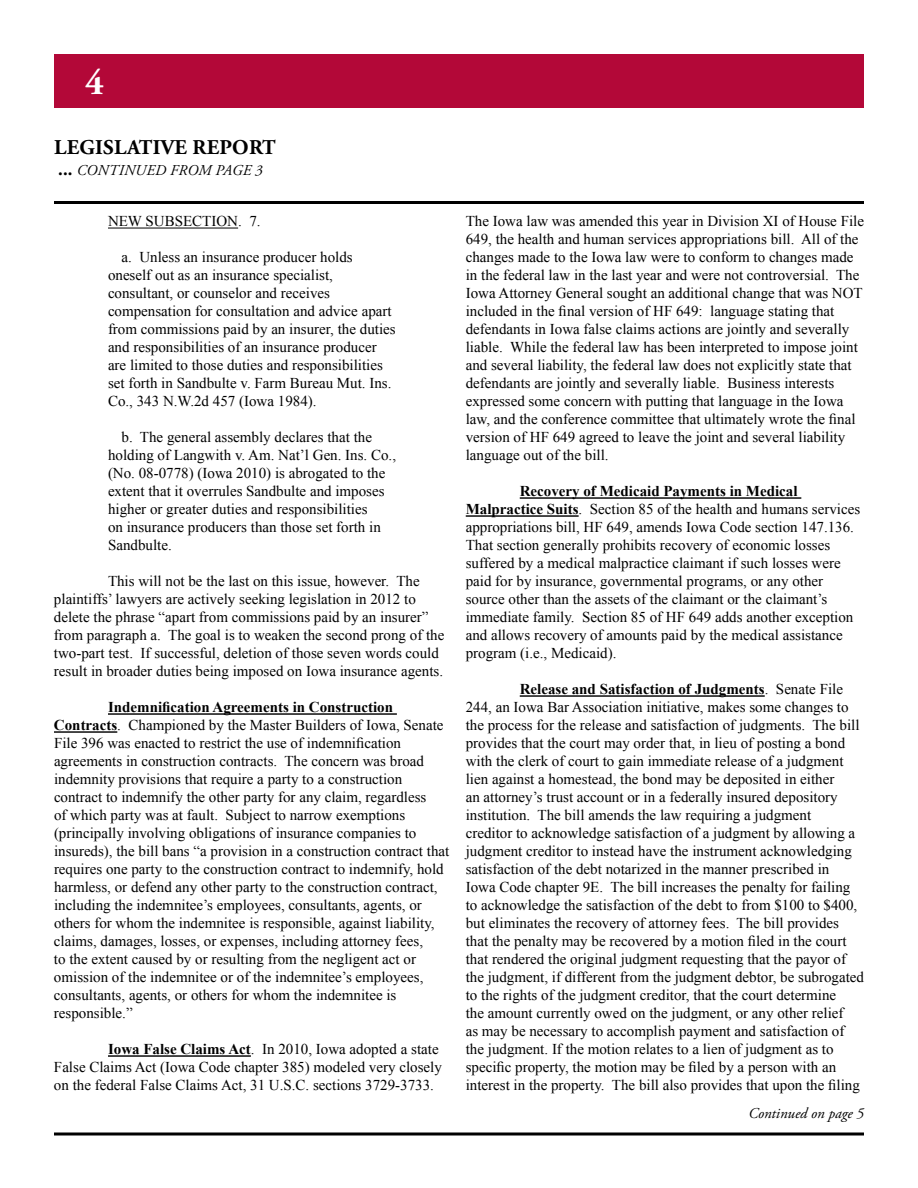
<style>
.page{position:relative;width:918px;height:1188px;background:#fff}
.page>*{position:absolute;margin:0;border:0;box-sizing:border-box;transform-origin:0 0}
.t1{font:700 36px "Adobe Garamond Pro";color:#fff}
.t2{font:700 21px "Adobe Garamond Pro";letter-spacing:.015em;color:#000}
.t3{font:15px/18px "Times New Roman";color:#000}
.t4{font:italic 15px "Adobe Garamond Pro";letter-spacing:.25em;color:#000}
.t5{font:italic 15px "Adobe Garamond Pro";color:#000}
.s1{font-weight:700;font-style:normal;font-size:18px}
.s2{font-weight:700}
</style>
<div class="page">
<div style="left:54px;top:54px;width:810px;height:54px;background:#b30838"></div>
<hr style="left:54px;top:201px;width:810px;height:3px;background:#000">
<svg style="left:54px;top:1132px;width:810px;height:4px;background:#3f3f3f"></svg>
<hr style="left:108px;top:228px;width:130px;height:1px;background:#000">
<hr style="left:108px;top:713px;width:289px;height:2px;background:#000">
<hr style="left:54px;top:731px;width:63px;height:2px;background:#000">
<hr style="left:108px;top:1055px;width:143px;height:2px;background:#000">
<hr style="left:520px;top:497px;width:281px;height:2px;background:#000">
<hr style="left:466px;top:515px;width:113px;height:2px;background:#000">
<hr style="left:520px;top:695px;width:245px;height:2px;background:#000">
<h1 class="t1" style="left:85px;top:61px;width:20px">4</h1>
<h2 class="t2" style="left:54px;top:136px;width:223px">LEGISLATIVE REPORT</h2>
<p class="t4" style="left:58px;top:162px;width:162px"><span class="s1">...</span> CONTI NUED FROM PAG</p>
<p class="t5" style="left:243px;top:162px;width:21px">E 3</p>
<p class="t3" style="left:108px;top:212px;width:154px">NEW SUBSECTION. 7.</p>
<p class="t3" style="left:108px;top:248px;width:289px;text-indent:14px">a. Unless an insurance producer holds oneself out as an insurance specialist, consultant, or counselor and receives compensation for consultation and advice apart from commissions paid by an insurer, the duties and responsibilities of an insurance producer are limited to those duties and responsibilities set forth in Sandbulte v. Farm Bureau Mut. Ins.<br>Co., 343 N.W.2d 457 (Iowa 1984).</p>
<p class="t3" style="left:108px;top:428px;width:290px;text-indent:14px">b. The general assembly declares that the holding of Langwith v. Am. Nat’l Gen. Ins. Co., (No. 08-0778) (Iowa 2010) is abrogated to the extent that it overrules Sandbulte and imposes higher or greater duties and responsibilities<br>on insurance producers than those set forth in Sandbulte.</p>
<p class="t3" style="left:54px;top:572px;width:392px;text-indent:54px">This will not be the last on this issue, however. The plaintiffs’ lawyers are actively seeking legislation in 2012 to delete the phrase “apart from commissions paid by an insurer” from paragraph a. The goal is to weaken the second prong of the two-part test. If successful, deletion of those seven words could result in broader duties being imposed on Iowa insurance agents.</p>
<p class="t3" style="left:54px;top:698px;width:397px;text-indent:54px"><span class="s2">Indemnification Agreements in C onstruction Contracts</span>. Championed by the Master Builders of Iowa, Senate File 396 was enacted to restrict the use of indemnification agreements in construction contracts. The concern was broad indemnity provisions that require a party to a construction contract to indemnify the other party for any claim, regardless<br>of which party was at fault. Subject to narrow exemptions (principally involving obligations of insurance companies to insureds), the bill bans “a provision in a construction contract that requires one party to the construction contract to indemnify, hold harmless, or defend any other party to the construction contract, including the indemnitee’s employees, consultants, agents, or others for whom the indemnitee is responsible, against liability, claims, damages, losses, or expenses, including attorney fees,<br>to the extent caused by or resulting from the negligent act or omission of the indemnitee or of the indemnitee’s employees, consultants, agents, or others for whom the indemnitee is responsible.”</p>
<p class="t3" style="left:54px;top:1040px;width:389px;text-indent:54px"><span class="s2">Iowa False Claims Act</span>. In 2010, Iowa adopted a state<br>False Claims Act (Iowa Code chapter 385) modeled very closely on the federal False Claims Act, 31 U.S.C. sections 3729-3733.</p>
<p class="t3" style="left:466px;top:212px;width:400px">The Iowa law was amended this year in Division XI of House File 649, the health and human services appropriations bill. All of the changes made to the Iowa law were to conform to changes made in the federal law in the last year and were not controversial. The Iowa Attorney General sought an additional change that was NOT included in the final version of HF 649: language stating that defendants in Iowa false claims actions are jointly and severally liable. While the federal law has been interpreted to impose joint and several liability, the federal law does not explicitly state that defendants are jointly and severally liable. Business interests expressed some concern with putting that language in the Iowa law, and the conference committee that ultimately wrote the final version of HF 649 agreed to leave the joint and several liability language out of the bill.</p>
<p class="t3" style="left:466px;top:482px;width:396px;text-indent:54px"><span class="s2">Recovery of Medicaid Payments in Medical Malpractice Suits</span>. Section 85 of the health and humans services appropriations bill, HF 649, amends Iowa Code section 147.136.<br>That section generally prohibits recovery of economic losses suffered by a medical malpractice claimant if such losses were paid for by insurance, governmental programs, or any other source other than the assets of the claimant or the claimant’s immediate family. Section 85 of HF 649 adds another exception and allows recovery of amounts paid by the medical assistance program (i.e., Medicaid).</p>
<p class="t3" style="left:466px;top:680px;width:400px;text-indent:54px"><span class="s2">Release and S atisfaction of Judgments</span>. Senate File 244, an Iowa Bar Association initiative, makes some changes to the process for the release and satisfaction of judgments. The bill provides that the court may order that, in lieu of posting a bond with the clerk of court to gain immediate release of a judgment lien against a homestead, the bond may be deposited in either<br>an attorney’s trust account or in a federally insured depository institution. The bill amends the law requiring a judgment<br>creditor to acknowledge satisfaction of a judgment by allowing a judgment creditor to instead have the instrument acknowledging satisfaction of the debt notarized in the manner prescribed in<br>Iowa Code chapter 9E. The bill increases the penalty for failing to acknowledge the satisfaction of the debt to from $100 to $400, but eliminates the recovery of attorney fees. The bill provides that the penalty may be recovered by a motion filed in the court that rendered the original judgment requesting that the payor of the judgment, if different from the judgment debtor, be subrogated to the rights of the judgment creditor, that the court determine<br>the amount currently owed on the judgment, or any other relief<br>as may be necessary to accomplish payment and satisfaction of the judgment. If the motion relates to a lien of judgment as to specific property, the motion may be filed by a person with an interest in the property. The bill also provides that upon the filing</p>
<p class="t5" style="left:748px;top:1104px;width:117px">CONTINUED ON PAGE 5</p>
</div>
